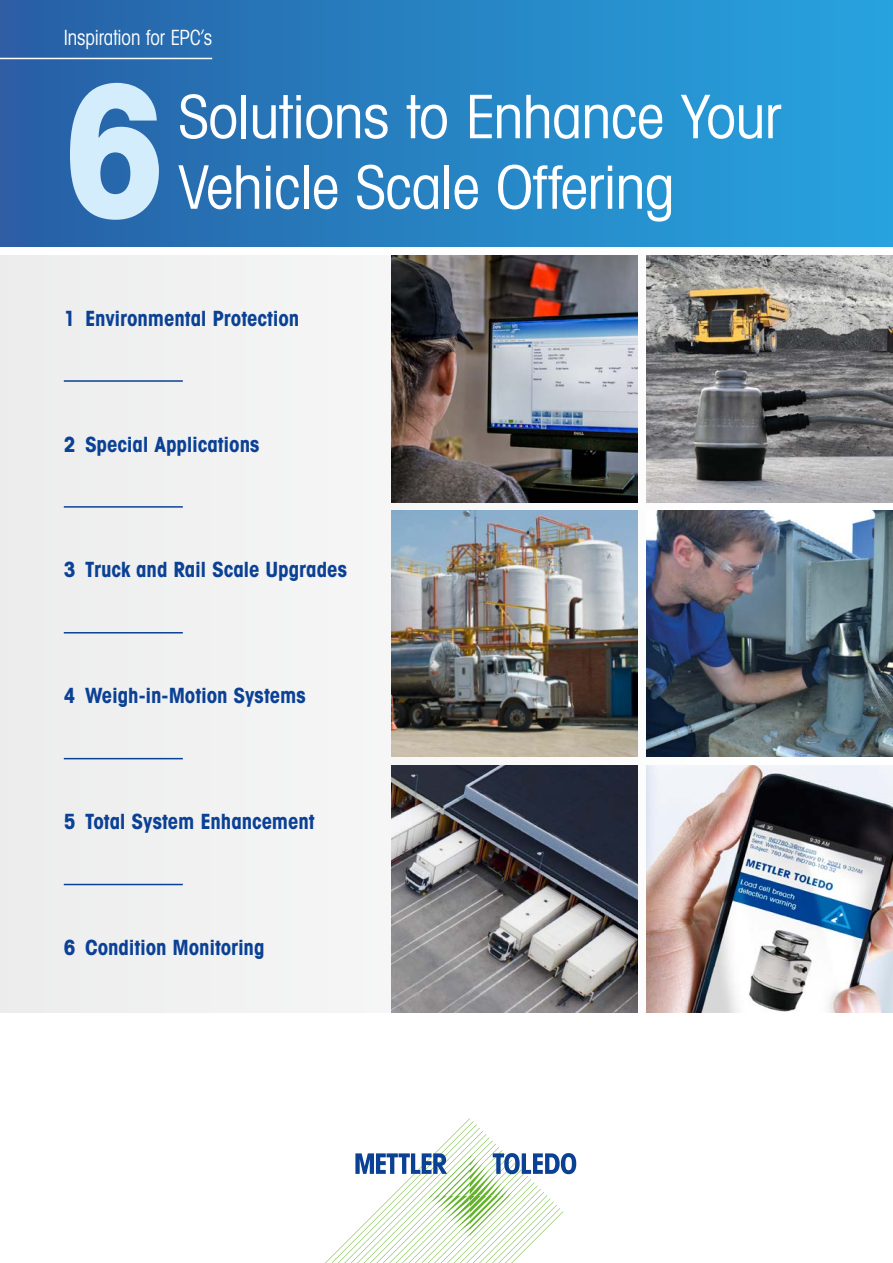
<style>
.page{position:relative;width:893px;height:1263px;background:#fff}
.page>*{position:absolute;margin:0;border:0;box-sizing:border-box;transform-origin:0 0}
.t1{font:183px "Avant Gardefor MT Bd";color:#d4edfc}
.t2{font:60px "Avant Gardefor MT Bk";letter-spacing:-.01em;color:#fff}
.t3{font:21px "Avant Gardefor MT Bd";letter-spacing:-.005em;color:#0b4195}
.t4{font:21px "Avant Gardefor MT Bk";letter-spacing:-.005em;color:#fff;scale:.9 1}
</style>
<div class="page">
<div style="left:0;top:0;width:893px;height:247px;background:linear-gradient(to right,#285fa5,#27a5e0)"></div>
<svg style="left:325px;top:1118px;width:251px;height:145px"></svg>
<div style="left:0;top:255px;width:744px;height:757px;background:#f1f1f1"></div>
<hr style="left:64px;top:380px;width:119px;height:2px;background:#0b4195">
<hr style="left:64px;top:506px;width:119px;height:2px;background:#0b4195">
<hr style="left:64px;top:632px;width:119px;height:1px;background:#0b4195">
<hr style="left:64px;top:758px;width:119px;height:1px;background:#0b4195">
<hr style="left:64px;top:884px;width:119px;height:1px;background:#0b4195">
<hr style="left:0;top:58px;width:212px;height:1px;background:#fff">
<img style="left:646px;top:256px;width:247px;height:246px">
<img style="left:646px;top:510px;width:247px;height:247px">
<img style="left:646px;top:765px;width:247px;height:247px">
<img style="left:391px;top:256px;width:247px;height:246px">
<img style="left:391px;top:510px;width:247px;height:247px">
<img style="left:391px;top:765px;width:247px;height:247px">
<p class="t4" style="left:64px;top:24px;width:166px">Inspiration for EPC’s</p>
<h1 class="t1" style="left:64px;top:34px;width:103px">6</h1>
<h2 class="t2" style="left:179px;top:80px;width:604px">Solutions to Enhance Your</h2>
<h2 class="t2" style="left:179px;top:150px;width:498px">Vehicle Scale Offering</h2>
<p class="t3" style="left:64px;top:305px;width:237px">1 Environmental Protection</p>
<p class="t3" style="left:64px;top:430px;width:197px">2 Special Applications</p>
<p class="t3" style="left:64px;top:556px;width:285px">3 Truck and Rail Scale Upgrades</p>
<p class="t3" style="left:64px;top:682px;width:243px">4 Weigh-in-Motion Systems</p>
<p class="t3" style="left:64px;top:808px;width:252px">5 Total System Enhancement</p>
<p class="t3" style="left:64px;top:934px;width:202px">6 Condition Monitoring</p>
</div>
